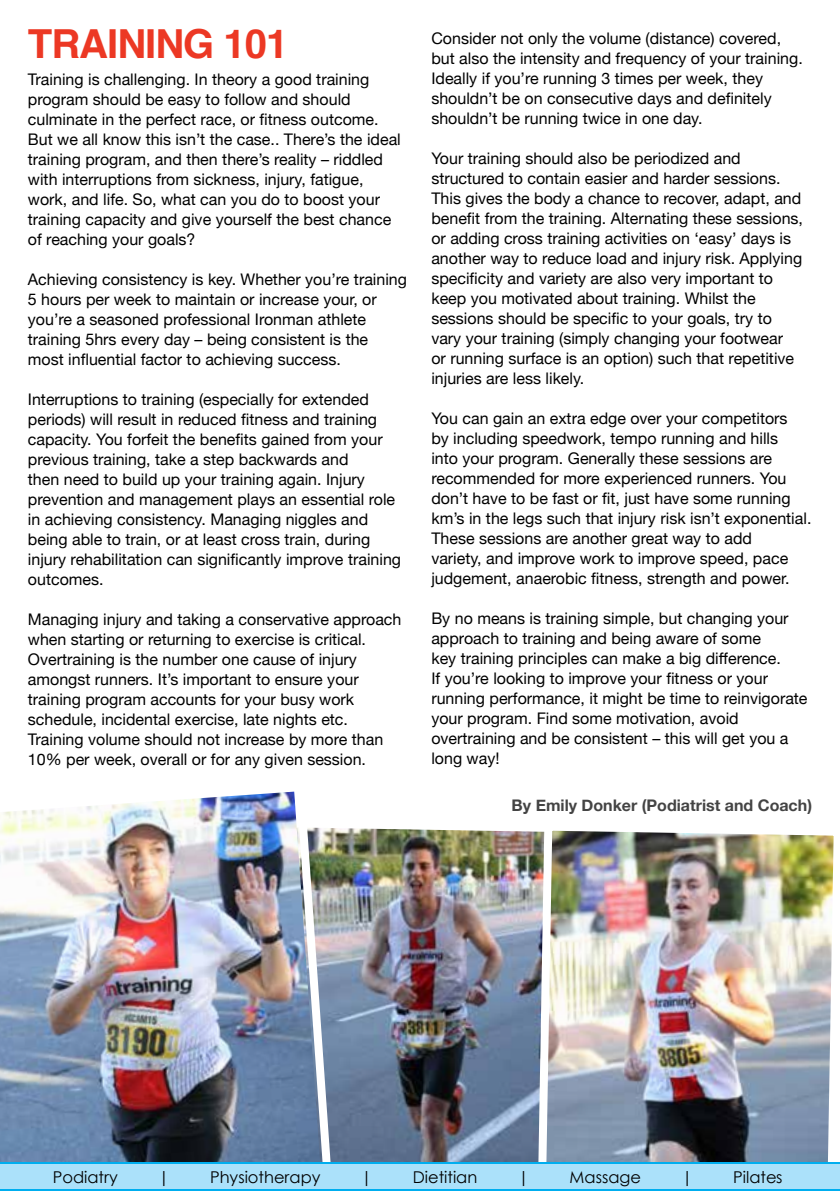
<style>
.page{position:relative;width:840px;height:1191px;background:#fff}
.page>*{position:absolute;margin:0;border:0;box-sizing:border-box;transform-origin:0 0}
.t1{font:700 40px "Helvetica";letter-spacing:-.025em;color:#ec3824}
.t2{font:16.2px "Century Gothic";color:#000}
.t3{font:16px/20px "Helvetica Neue";color:#000}
.t4{font:700 16px "Helvetica Neue";color:#444}
</style>
<div class="page">
<img style="left:349px;top:828px;width:181px;height:334px">
<img style="left:530px;top:830px;width:304px;height:332px">
<img style="left:0;top:791px;width:349px;height:371px">
<div style="left:0;top:1163px;width:839px;height:27px;background:#abe1fa"></div>
<hr style="left:0;top:1189px;width:839px;height:2px;background:#00aeef">
<hr style="left:0;top:1162px;width:839px;height:1px;background:#00aeef">
<h1 class="t1" style="left:28px;top:12px;width:262px">TRAINING 101</h1>
<p class="t3" style="left:28px;top:70px;width:374px">Training is challenging. In theory a good training program should be easy to follow and should culminate in the perfect race, or fitness outcome.<br>But we all know this isn’t the case.. There’s the ideal training program, and then there’s reality – riddled with interruptions from sickness, injury, fatigue, work, and life. So, what can you do to boost your training capacity and give yourself the best chance of reaching your goals?</p>
<p class="t3" style="left:28px;top:270px;width:380px">Achieving consistency is key. Whether you’re training 5 hours per week to maintain or increase your, or you’re a seasoned professional Ironman athlete training 5hrs every day – being consistent is the most influential factor to achieving success.</p>
<p class="t3" style="left:28px;top:390px;width:374px">Interruptions to training (especially for extended periods) will result in reduced fitness and training capacity. You forfeit the benefits gained from your previous training, take a step backwards and<br>then need to build up your training again. Injury prevention and management plays an essential role in achieving consistency. Managing niggles and being able to train, or at least cross train, during injury rehabilitation can significantly improve training outcomes.</p>
<p class="t3" style="left:28px;top:610px;width:375px">Managing injury and taking a conservative approach when starting or returning to exercise is critical.<br>Overtraining is the number one cause of injury amongst runners. It’s important to ensure your training program accounts for your busy work schedule, incidental exercise, late nights etc.<br>Training volume should not increase by more than 10% per week, overall or for any given session.</p>
<p class="t3" style="left:431px;top:29px;width:373px">Consider not only the volume (distance) covered, but also the intensity and frequency of your training.<br>Ideally if you’re running 3 times per week, they shouldn’t be on consecutive days and definitely shouldn’t be running twice in one day.</p>
<p class="t3" style="left:431px;top:149px;width:373px">Your training should also be periodized and structured to contain easier and harder sessions.<br>This gives the body a chance to recover, adapt, and benefit from the training. Alternating these sessions, or adding cross training activities on ‘easy’ days is another way to reduce load and injury risk. Applying specificity and variety are also very important to keep you motivated about training. Whilst the sessions should be specific to your goals, try to vary your training (simply changing your footwear<br>or running surface is an option) such that repetitive injuries are less likely.</p>
<p class="t3" style="left:431px;top:409px;width:381px">You can gain an extra edge over your competitors<br>by including speedwork, tempo running and hills<br>into your program. Generally these sessions are recommended for more experienced runners. You don’t have to be fast or fit, just have some running km’s in the legs such that injury risk isn’t exponential.<br>These sessions are another great way to add<br>variety, and improve work to improve speed, pace judgement, anaerobic fitness, strength and power.</p>
<p class="t3" style="left:431px;top:609px;width:377px">By no means is training simple, but changing your approach to training and being aware of some<br>key training principles can make a big difference.<br>If you’re looking to improve your fitness or your running performance, it might be time to reinvigorate your program. Find some motivation, avoid overtraining and be consistent – this will get you a long way!</p>
<p class="t4" style="left:511px;top:793px;width:302px">By Emily Donker (Podiatrist and Coach)</p>
<p class="t2" style="left:53px;top:1166px;width:66px">Podiatry</p>
<p class="t2" style="left:158px;top:1166px;width:12px">|</p>
<p class="t2" style="left:210px;top:1166px;width:112px">Physiotherapy</p>
<p class="t2" style="left:361px;top:1166px;width:12px">|</p>
<p class="t2" style="left:412px;top:1166px;width:66px">Dietitian</p>
<p class="t2" style="left:517px;top:1166px;width:12px">|</p>
<p class="t2" style="left:569px;top:1166px;width:73px">Massage</p>
<p class="t2" style="left:681px;top:1166px;width:12px">|</p>
<p class="t2" style="left:732px;top:1166px;width:51px">Pilates</p>
</div>
